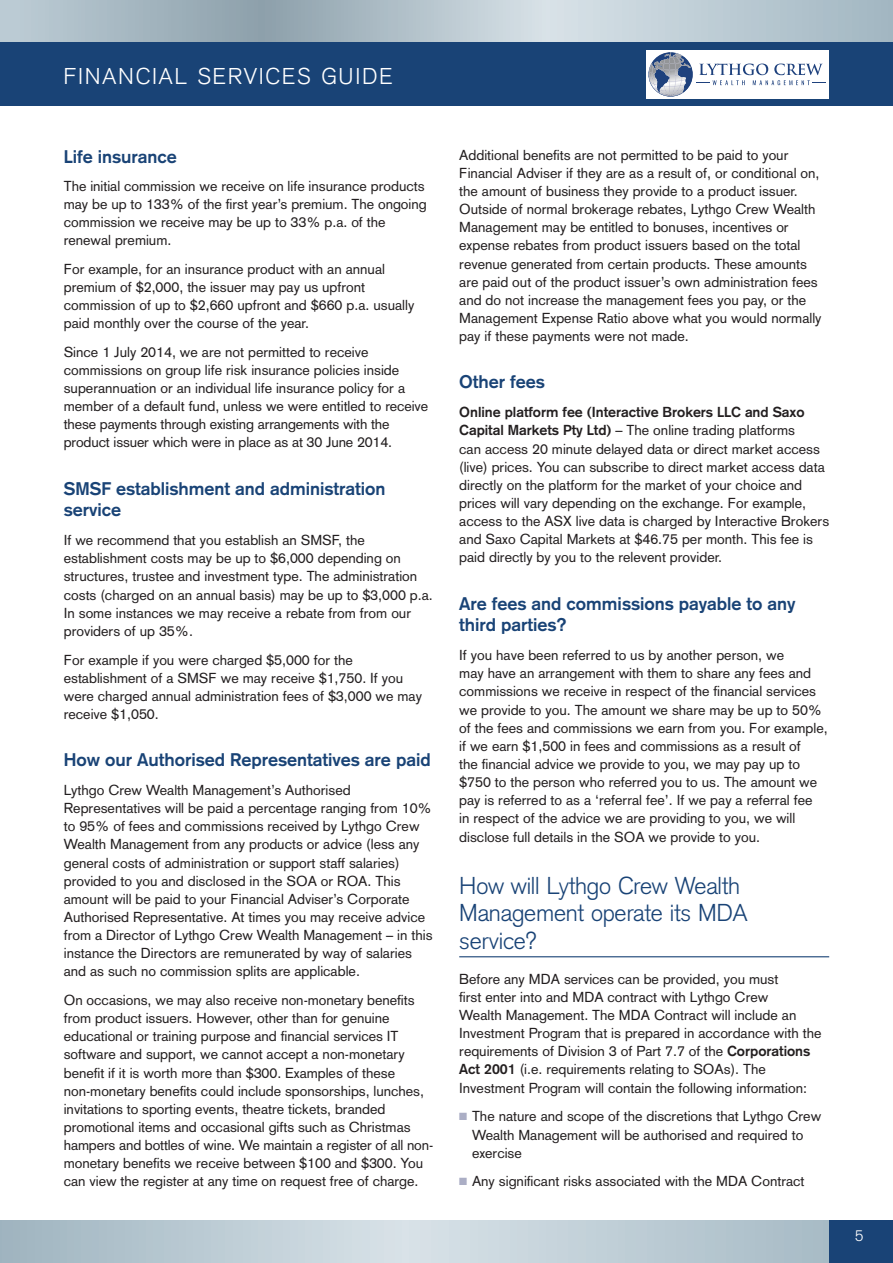
<style>
.page{position:relative;width:893px;height:1263px;background:#fff}
.page>*{position:absolute;margin:0;border:0;box-sizing:border-box;transform-origin:0 0}
.t1{font:300 24px/27.2px "Akzidenz Grotesk";letter-spacing:-.01em;color:#194376}
.t2{font:300 22.5px "Akzidenz Grotesk";letter-spacing:.08em;color:#fff}
.t3{font:700 18px/21.8px "Akzidenz Grotesk";color:#194376}
.t4{font:300 15px "Akzidenz Grotesk";color:#fff}
.t5{font:14.25px/18.1px "Akzidenz Grotesk";color:#231f20}
.s1{font-weight:700}
.s2{color:#abaec5}
</style>
<div class="page">
<svg style="left:0;top:0;width:893px;height:43px;background:#aebfc9"></svg>
<div style="left:0;top:43px;width:893px;height:63px;background:#194376"></div>
<svg style="left:0;top:1220px;width:829px;height:43px;background:#bdccd5"></svg>
<div style="left:829px;top:1220px;width:64px;height:43px;background:#194376"></div>
<div style="left:646px;top:50px;width:183px;height:49px;background:#fff"></div>
<svg style="left:648px;top:52px;width:177px;height:45px"></svg>
<hr style="left:459px;top:956px;width:370px;height:1px;background:#194376">
<h2 class="t2" style="left:64px;top:63px;width:330px">FINANCIAL SERVICES GUIDE</h2>
<p class="t3" style="left:64px;top:145px;width:115px">Life insurance</p>
<p class="t5" style="left:64px;top:177px;width:364px">The initial commission we receive on life insurance products may be up to 133% of the first year’s premium. The ongoing commission we receive may be up to 33% p.a. of the renewal premium.</p>
<p class="t5" style="left:64px;top:259px;width:352px">For example, for an insurance product with an annual premium of $2,000, the issuer may pay us upfront commission of up to $2,660 upfront and $660 p.a. usually paid monthly over the course of the year.</p>
<p class="t5" style="left:64px;top:343px;width:366px">Since 1 July 2014, we are not permitted to receive commissions on group life risk insurance policies inside superannuation or an individual life insurance policy for a member of a default fund, unless we were entitled to receive these payments through existing arrangements with the product issuer which were in place as at 30 June 2014.</p>
<p class="t3" style="left:64px;top:477px;width:323px">SMSF establishment and administration service</p>
<p class="t5" style="left:64px;top:531px;width:371px">If we recommend that you establish an SMSF, the establishment costs may be up to $6,000 depending on structures, trustee and investment type. The administration costs (charged on an annual basis) may be up to $3,000 p.a.<br>In some instances we may receive a rebate from from our providers of up 35%.</p>
<p class="t5" style="left:64px;top:650px;width:360px">For example if you were charged $5,000 for the establishment of a SMSF we may receive $1,750. If you were charged annual administration fees of $3,000 we may receive $1,050.</p>
<p class="t3" style="left:64px;top:749px;width:368px">How our Authorised Representatives are paid</p>
<p class="t5" style="left:64px;top:781px;width:370px">Lythgo Crew Wealth Management’s Authorised Representatives will be paid a percentage ranging from 10% to 95% of fees and commissions received by Lythgo Crew Wealth Management from any products or advice (less any general costs of administration or support staff salaries) provided to you and disclosed in the SOA or ROA. This amount will be paid to your Financial Adviser’s Corporate Authorised Representative. At times you may receive advice from a Director of Lythgo Crew Wealth Management – in this instance the Directors are remunerated by way of salaries and as such no commission splits are applicable.</p>
<p class="t5" style="left:64px;top:991px;width:371px">On occasions, we may also receive non-monetary benefits from product issuers. However, other than for genuine educational or training purpose and financial services IT software and support, we cannot accept a non-monetary benefit if it is worth more than $300. Examples of these non-monetary benefits could include sponsorships, lunches, invitations to sporting events, theatre tickets, branded promotional items and occasional gifts such as Christmas hampers and bottles of wine. We maintain a register of all non&shy;monetary benefits we receive between $100 and $300. You can view the register at any time on request free of charge.</p>
<p class="t5" style="left:459px;top:146px;width:364px">Additional benefits are not permitted to be paid to your Financial Adviser if they are as a result of, or conditional on, the amount of business they provide to a product issuer.<br>Outside of normal brokerage rebates, Lythgo Crew Wealth Management may be entitled to bonuses, incentives or expense rebates from product issuers based on the total revenue generated from certain products. These amounts are paid out of the product issuer’s own administration fees and do not increase the management fees you pay, or the Management Expense Ratio above what you would normally pay if these payments were not made.</p>
<p class="t3" style="left:459px;top:371px;width:87px">Other fees</p>
<p class="t5" style="left:459px;top:403px;width:371px"><span class="s1">Online platform fee (Interactive Brokers LLC and Saxo Capital Markets Pty Ltd)</span> – The online trading platforms<br>can access 20 minute delayed data or direct market access (live) prices. You can subscribe to direct market access data directly on the platform for the market of your choice and prices will vary depending on the exchange. For example, access to the ASX live data is charged by Interactive Brokers and Saxo Capital Markets at $46.75 per month. This fee is paid directly by you to the relevent provider.</p>
<p class="t3" style="left:459px;top:592px;width:338px">Are fees and commissions payable to any third parties?</p>
<p class="t5" style="left:459px;top:646px;width:370px">If you have been referred to us by another person, we<br>may have an arrangement with them to share any fees and commissions we receive in respect of the financial services we provide to you. The amount we share may be up to 50% of the fees and commissions we earn from you. For example, if we earn $1,500 in fees and commissions as a result of<br>the financial advice we provide to you, we may pay up to $750 to the person who referred you to us. The amount we pay is referred to as a ‘referral fee’. If we pay a referral fee<br>in respect of the advice we are providing to you, we will disclose full details in the SOA we provide to you.</p>
<h1 class="t1" style="left:459px;top:872px;width:290px">How will Lythgo Crew Wealth<br>Management operate its MDA service?</h1>
<p class="t5" style="left:459px;top:970px;width:364px">Before any MDA services can be provided, you must<br>first enter into and MDA contract with Lythgo Crew<br>Wealth Management. The MDA Contract will include an Investment Program that is prepared in accordance with the requirements of Division 3 of Part 7.7 of the <span class="s1">Corporations Act 2001</span> (i.e. requirements relating to SOAs). The Investment Program will contain the following information:</p>
<p class="t5" style="left:472px;top:1107px;width:351px;text-indent:-13px"><span class="s2">■</span> The nature and scope of the discretions that Lythgo Crew<br>Wealth Management will be authorised and required to exercise</p>
<p class="t5" style="left:459px;top:1172px;width:347px"><span class="s2">■</span> Any significant risks associated with the MDA Contract</p>
<p class="t4" style="left:855px;top:1227px;width:10px">5</p>
</div>
